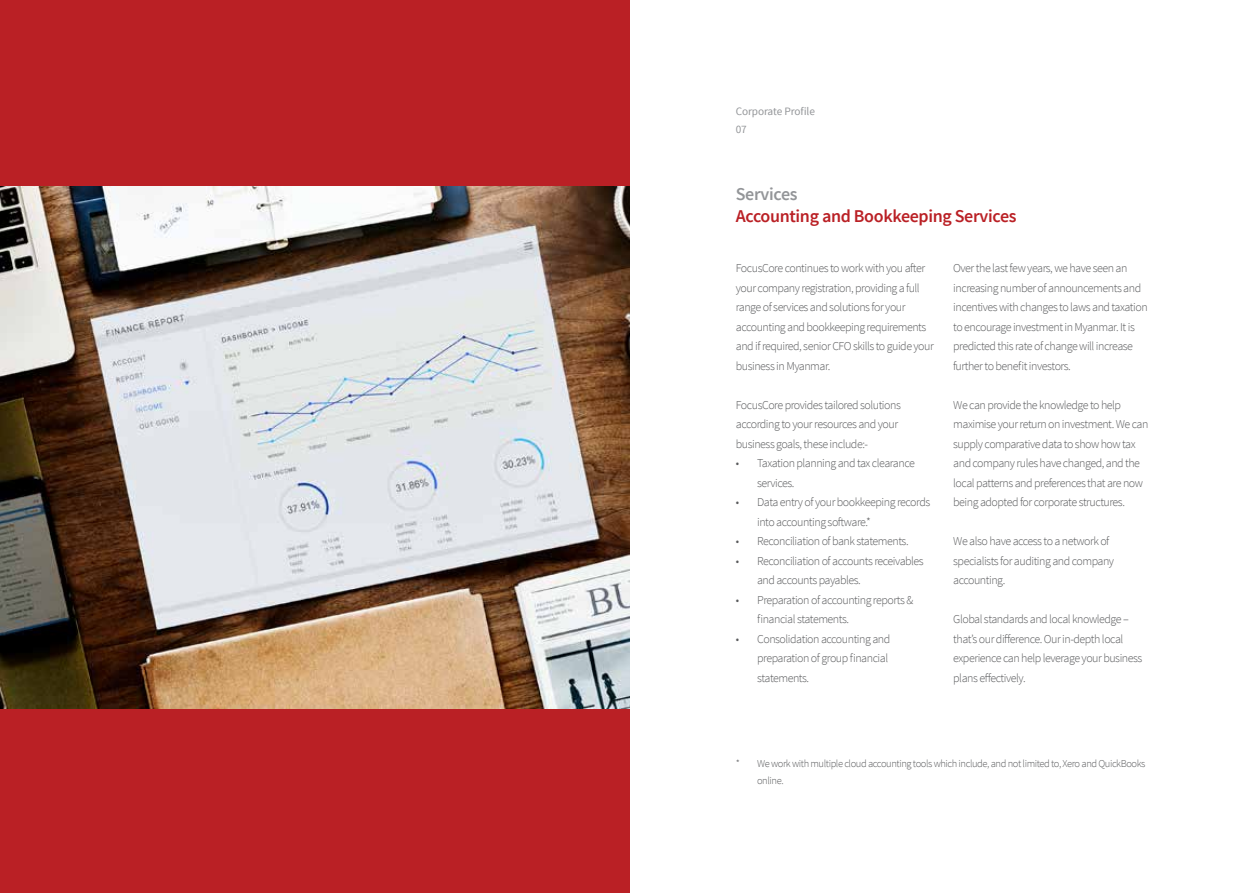
<style>
.page{position:relative;width:1259px;height:893px;background:#fff}
.page>*{position:absolute;margin:0;border:0;box-sizing:border-box;transform-origin:0 0}
.t1{font:600 18px "Source Sans Pro";letter-spacing:-.02em;color:#ba2025}
.t2{font:600 18px "Source Sans Pro";letter-spacing:-.02em;color:#939598}
.t3{font:300 12px/19.5px "Source Sans Pro";letter-spacing:-.04em;color:#58595b}
.t4{font:11.25px/18px "Source Sans Pro";letter-spacing:-.01em;color:#939598}
.t5{font:300 10.5px/16.5px "Source Sans Pro";letter-spacing:-.04em;color:#58595b}
</style>
<div class="page">
<div style="left:0;top:0;width:629px;height:893px;background:#ba2025"></div>
<img style="left:0;top:186px;width:629px;height:522px">
<p class="t4" style="left:736px;top:102px;width:81px">Corporate Profile<br>07</p>
<h1 class="t2" style="left:736px;top:183px;width:63px">Services</h1>
<h1 class="t1" style="left:736px;top:204px;width:282px">Accounting and Bookkeeping Services</h1>
<p class="t3" style="left:953px;top:258px;width:196px">Over the last few years, we have seen an increasing number of announcements and incentives with changes to laws and taxation to encourage investment in Myanmar. It is predicted this rate of change will increase further to benefit investors.</p>
<p class="t3" style="left:953px;top:395px;width:197px">We can provide the knowledge to help maximise your return on investment. We can supply comparative data to show how tax and company rules have changed, and the local patterns and preferences that are now being adopted for corporate structures.</p>
<p class="t3" style="left:953px;top:531px;width:162px">We also have access to a network of specialists for auditing and company accounting.</p>
<p class="t3" style="left:953px;top:609px;width:191px">Global standards and local knowledge – that’s our difference. Our in-depth local experience can help leverage your business plans effectively.</p>
<p class="t3" style="left:736px;top:258px;width:200px">FocusCore continues to work with you after your company registration, providing a full range of services and solutions for your accounting and bookkeeping requirements and if required, senior CFO skills to guide your business in Myanmar.</p>
<p class="t3" style="left:736px;top:395px;width:167px">FocusCore provides tailored solutions according to your resources and your business goals, these include:-</p>
<p class="t3" style="left:757px;top:453px;width:159px;text-indent:-21px">• Taxation planning and tax clearance services.</p>
<p class="t3" style="left:757px;top:492px;width:175px;text-indent:-21px">• Data entry of your bookkeeping records into accounting software.*</p>
<p class="t3" style="left:736px;top:531px;width:174px">• Reconciliation of bank statements.</p>
<p class="t3" style="left:757px;top:551px;width:168px;text-indent:-21px">• Reconciliation of accounts receivables and accounts payables.</p>
<p class="t3" style="left:757px;top:590px;width:158px;text-indent:-21px">• Preparation of accounting reports &amp; financial statements.</p>
<p class="t3" style="left:757px;top:629px;width:135px;text-indent:-21px">• Consolidation accounting and preparation of group financial statements.</p>
<p class="t5" style="left:757px;top:755px;width:390px;text-indent:-21px">* We work with multiple cloud accounting tools which include, and not limited to, Xero and QuickBooks online.</p>
</div>
